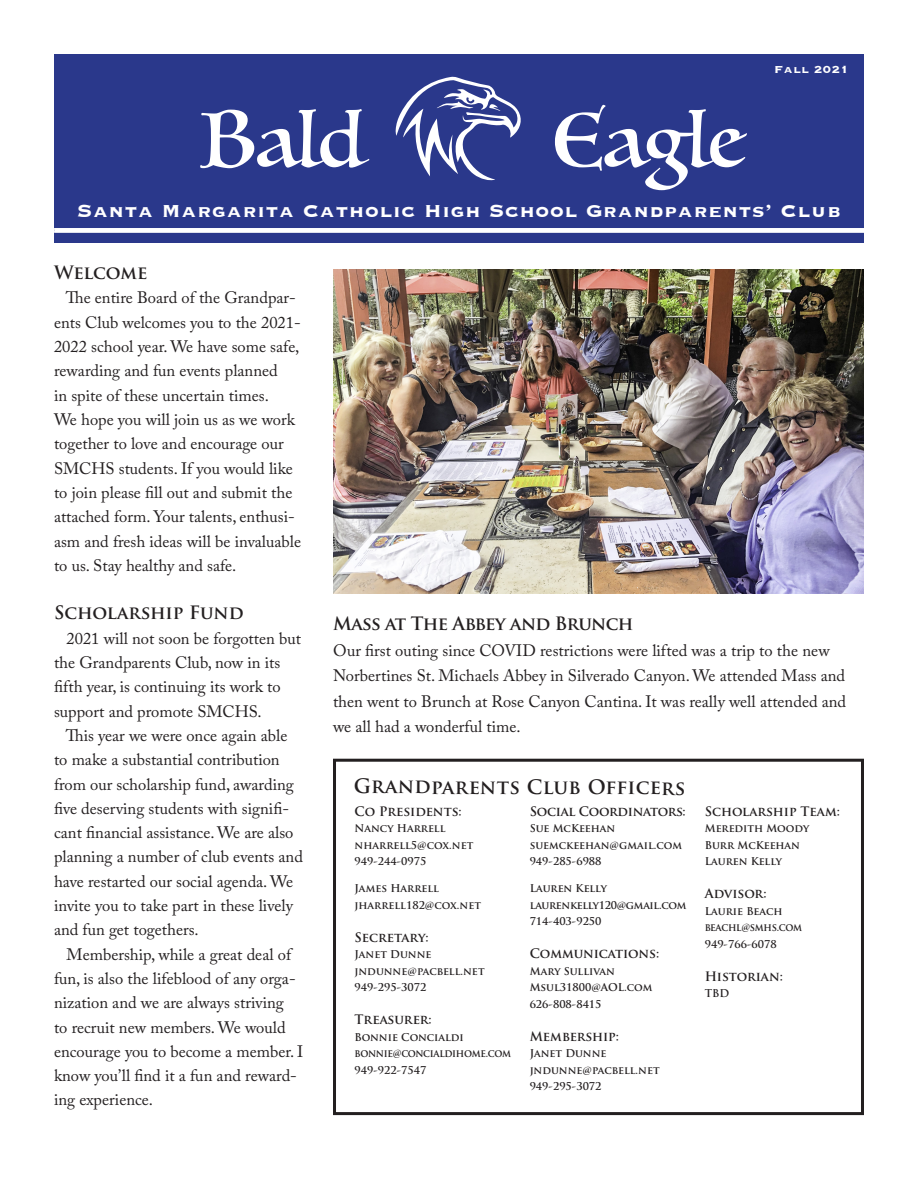
<style>
.page{position:relative;width:918px;height:1188px;background:#fff}
.page>*{position:absolute;margin:0;border:0;box-sizing:border-box;transform-origin:0 0}
.t1{font:75.6px "Luminari";color:#fff}
.t2{font:700 22.5px "Copperplate";letter-spacing:.04em;color:#fff}
.t3{font:700 19.5px "Trajan Pro";letter-spacing:.005em;color:#231f20}
.t4{font:700 18px "Trajan Pro";letter-spacing:-.02em;color:#231f20}
.t5{font:700 18px "Trajan Pro";color:#231f20}
.t6{font:16.5px/24.3px "Adobe Caslon Pro";color:#231f20}
.t7{font:700 13.5px "Copperplate";letter-spacing:.04em;color:#fff}
.t8{font:700 12.75px "Trajan Pro";color:#231f20}
.t9{font:700 12.75px "Trajan Pro";letter-spacing:-.02em;color:#231f20}
.t10{font:700 10.5px/16.5px "Trajan Pro";color:#231f20}
.t11{font:700 10.5px/16.5px "Trajan Pro";letter-spacing:-.03em;color:#231f20}
</style>
<div class="page">
<div style="left:54px;top:54px;width:810px;height:189px;background:#2a388b"></div>
<svg style="left:396px;top:77px;width:125px;height:104px"></svg>
<div style="left:54px;top:228px;width:810px;height:5px;background:#fff"></div>
<img style="left:333px;top:270px;width:531px;height:324px">
<div style="left:333px;top:759px;width:531px;height:356px;border:3px solid #231f20"></div>
<h1 class="t1" style="left:200px;top:76px;width:164px">Bald</h1>
<h1 class="t1" style="left:553px;top:76px;width:191px">Eagle</h1>
<p class="t7" style="left:774px;top:61px;width:76px">Fall 2021</p>
<h2 class="t2" style="left:77px;top:196px;width:765px">Santa Margarita Catholic High School Grandparents’ Club</h2>
<p class="t4" style="left:54px;top:261px;width:95px">Welcome</p>
<p class="t6" style="left:54px;top:286px;width:249px;text-indent:12px">The entire Board of the Grandpar&shy;ents Club welcomes you to the 2021- 2022 school year. We have some safe, rewarding and fun events planned<br>in spite of these uncertain times.<br>We hope you will join us as we work together to love and encourage our SMCHS students. If you would like to join please fill out and submit the attached form. Your talents, enthusi&shy;asm and fresh ideas will be invaluable to us. Stay healthy and safe.</p>
<p class="t5" style="left:54px;top:602px;width:191px">Scholarship Fund</p>
<p class="t6" style="left:54px;top:626px;width:249px;text-indent:13px">2021 will not soon be forgotten but the Grandparents Club, now in its fifth year, is continuing its work to support and promote SMCHS.</p>
<p class="t6" style="left:54px;top:723px;width:251px;text-indent:12px">This year we were once again able to make a substantial contribution from our scholarship fund, awarding five deserving students with signifi&shy;cant financial assistance. We are also planning a number of club events and have restarted our social agenda. We invite you to take part in these lively and fun get togethers.</p>
<p class="t6" style="left:54px;top:942px;width:251px;text-indent:13px">Membership, while a great deal of fun, is also the lifeblood of any orga&shy;nization and we are always striving<br>to recruit new members. We would encourage you to become a member. I know you’ll find it a fun and reward&shy;ing experience.</p>
<p class="t4" style="left:333px;top:613px;width:302px">Mass at The Abbey and Brunch</p>
<p class="t6" style="left:333px;top:637px;width:515px;line-height:25.5px">Our first outing since COVID restrictions were lifted was a trip to the new Norbertines St. Michaels Abbey in Silverado Canyon. We attended Mass and then went to Brunch at Rose Canyon Cantina. It was really well attended and we all had a wonderful time.</p>
<p class="t3" style="left:354px;top:775px;width:333px">Grandparents Club Officers</p>
<p class="t8" style="left:355px;top:803px;width:109px">Co Presidents:</p>
<p class="t10" style="left:355px;top:820px;width:120px">Nancy Harrell nharrell5@cox.net<br>949-244-0975</p>
<p class="t10" style="left:355px;top:880px;width:128px">James Harrell jharrell182@cox.net</p>
<p class="t8" style="left:355px;top:929px;width:76px">Secretary:</p>
<p class="t10" style="left:355px;top:946px;width:132px">Janet Dunne jndunne@pacbell.net<br>949-295-3072</p>
<p class="t8" style="left:355px;top:1012px;width:79px">Treasurer:</p>
<p class="t11" style="left:355px;top:1029px;width:158px">Bonnie Concialdi bonnie@concialdihome.com<br>949-922-7547</p>
<p class="t9" style="left:530px;top:803px;width:158px">Social Coordinators:</p>
<p class="t10" style="left:530px;top:820px;width:154px">Sue McKeehan suemckeehan@gmail.com<br>949-285-6988</p>
<p class="t11" style="left:530px;top:880px;width:158px">Lauren Kelly laurenkelly120@gmail.com<br>714-403-9250</p>
<p class="t8" style="left:530px;top:946px;width:131px">Communications:</p>
<p class="t10" style="left:530px;top:963px;width:124px">Mary Sullivan<br>Msul31800@AOL.com<br>626-808-8415</p>
<p class="t8" style="left:530px;top:1028px;width:91px">Membership:</p>
<p class="t10" style="left:530px;top:1045px;width:132px">Janet Dunne jndunne@pacbell.net<br>949-295-3072</p>
<p class="t8" style="left:705px;top:803px;width:137px">Scholarship Team:</p>
<p class="t10" style="left:705px;top:820px;width:106px">Meredith Moody<br>Burr McKeehan<br>Lauren Kelly</p>
<p class="t8" style="left:705px;top:886px;width:63px">Advisor:</p>
<p class="t10" style="left:705px;top:903px;width:99px">Laurie Beach beachl@smhs.com<br>949-766-6078</p>
<p class="t8" style="left:705px;top:968px;width:80px">Historian:</p>
<p class="t10" style="left:705px;top:985px;width:26px">TBD</p>
</div>
